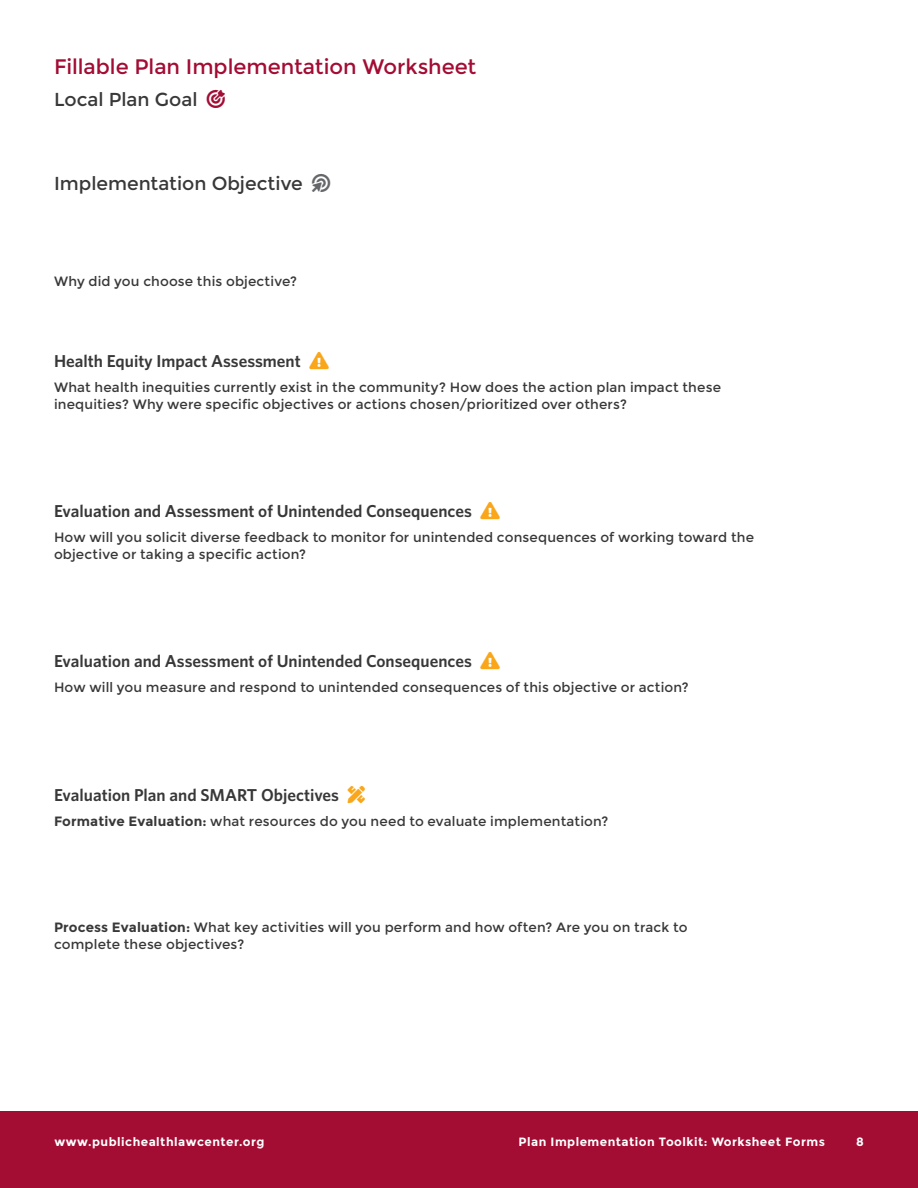
<style>
.page{position:relative;width:918px;height:1188px;background:#fff}
.page>*{position:absolute;margin:0;border:0;box-sizing:border-box;transform-origin:0 0}
.subhead___intro{font:21px "Montserrat";color:#a30c33}
.subhead_level_2{font:18.75px "Montserrat";color:#383839}
.body{font:600 17.25px "Whitney";color:#383839}
.subhead_level_4{font:13.5px/16.5px "Montserrat";letter-spacing:.01em;color:#383839}
.t1{font:700 12px "Montserrat";letter-spacing:.04em;color:#fff}
.s1{color:#a30c33}
.s2{color:#faa61a}
.s3{font-weight:700}
</style>
<div class="page">
<div style="left:0;top:1112px;width:918px;height:76px;background:#a30c33"></div>
<p class="subhead___intro" style="left:54px;top:55px;width:424px">Fillable Plan Implementation Worksheet</p>
<p class="subhead_level_2" style="left:54px;top:89px;width:173px">Local Plan Goal <span class="s1">★</span></p>
<p class="subhead_level_2" style="left:54px;top:173px;width:250px">Implementation Objective</p>
<p class="subhead_level_4" style="left:54px;top:273px;width:245px">Why did you choose this objective?</p>
<p class="body" style="left:54px;top:350px;width:276px">Health Equity Impact Assessment <span class="s2">❑</span></p>
<p class="subhead_level_4" style="left:54px;top:379px;width:669px">What health inequities currently exist in the community? How does the action plan impact these inequities? Why were specific objectives or actions chosen/prioritized over others?</p>
<p class="body" style="left:54px;top:500px;width:447px">Evaluation and Assessment of Unintended Consequences <span class="s2">❑</span></p>
<p class="subhead_level_4" style="left:54px;top:530px;width:702px">How will you solicit diverse feedback to monitor for unintended consequences of working toward the objective or taking a specific action?</p>
<p class="body" style="left:54px;top:651px;width:447px">Evaluation and Assessment of Unintended Consequences <span class="s2">❑</span></p>
<p class="subhead_level_4" style="left:54px;top:680px;width:636px">How will you measure and respond to unintended consequences of this objective or action?</p>
<p class="body" style="left:54px;top:784px;width:287px">Evaluation Plan and SMART Objectives</p>
<p class="subhead_level_4" style="left:54px;top:813px;width:556px"><span class="s3">Formative Evaluation:</span> what resources do you need to evaluate implementation?</p>
<p class="subhead_level_4" style="left:54px;top:919px;width:635px"><span class="s3">Process Evaluation:</span> What key activities will you perform and how often? Are you on track to complete these objectives?</p>
<p class="t1" style="left:55px;top:1134px;width:212px">www.publichealthlawcenter.org</p>
<p class="t1" style="left:519px;top:1134px;width:308px">Plan Implementation Toolkit: Worksheet Forms</p>
<p class="t1" style="left:856px;top:1134px;width:9px">8</p>
</div>
